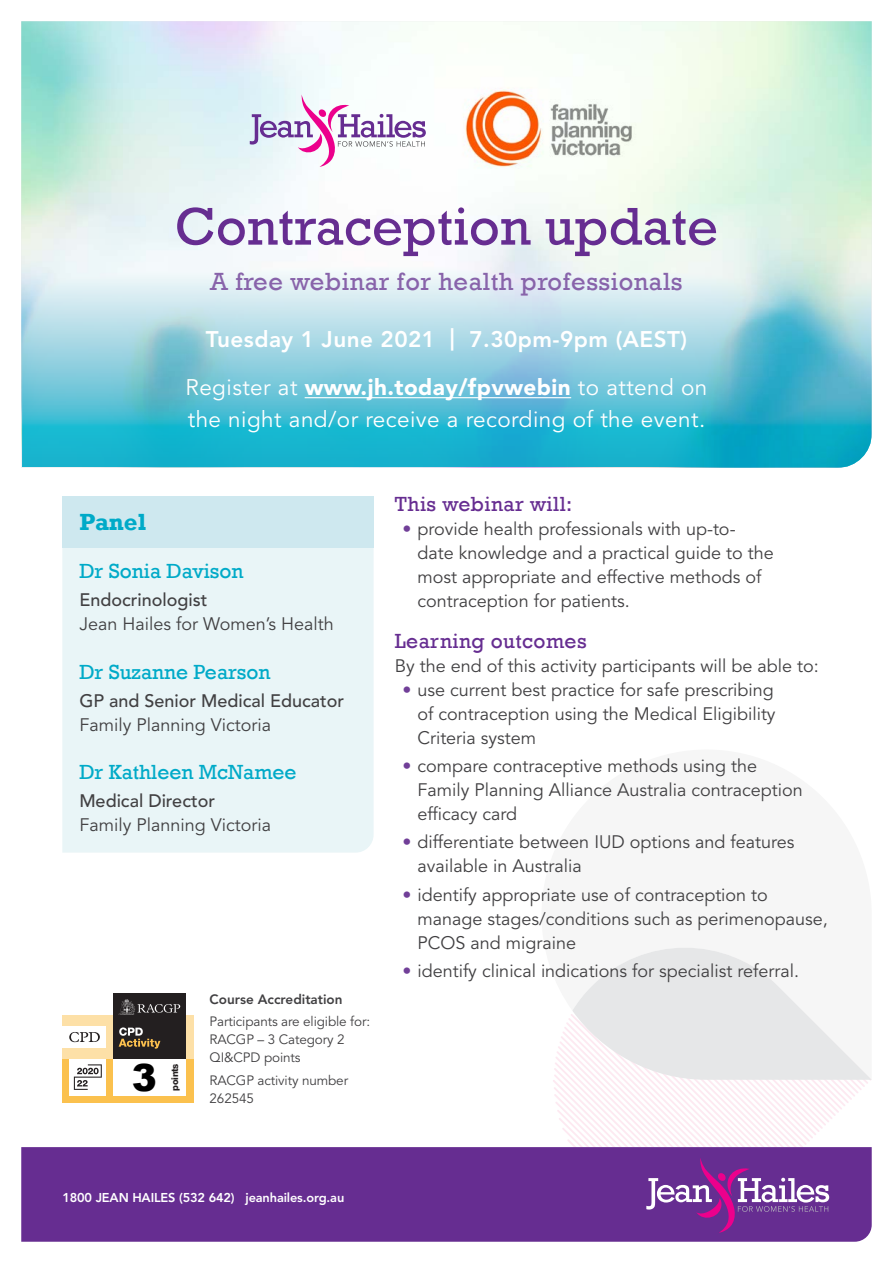
<style>
.page{position:relative;width:893px;height:1263px;background:#fff}
.page>*{position:absolute;margin:0;border:0;box-sizing:border-box;transform-origin:0 0}
.t1{font:54px "Rockwell";color:#662d91}
.t2{font:900 37.5px "Arial";color:#000}
.t3{font:25.5px "Rockwell";letter-spacing:.02em;color:#8863aa}
.t4{font:700 24px "Rockwell";color:#00aac8}
.t5{font:800 22.5px/48.4px "Avenir LT Std";letter-spacing:.02em;color:#fff;text-align:center}
.t6{font:22.5px "Avenir LT Std";letter-spacing:.02em;color:#fff}
.t7{font:21px "Rockwell";color:#00aac8}
.t8{font:21px "Rockwell";letter-spacing:.02em;color:#662d91}
.t9{font:18px/24px "Avenir LT Std";color:#414042}
.t10{font:500 18px "Avenir LT Std";color:#414042}
.t11{font:13.5px/18px "Avenir LT Std";letter-spacing:-.01em;color:#414042}
.t12{font:800 13.5px "Avenir LT Std";color:#414042}
.t13{font:800 12.75px "Avenir LT Std";letter-spacing:-.01em;color:#fff}
.t14{font:800 9.3px "Helvetica Neue LT Std";letter-spacing:-.035em;color:#231f20}
.s1{font-weight:400}
.s2{font-weight:900}
.s3{color:#713f98}
</style>
<div class="page">
<img style="left:21px;top:21px;width:851px;height:447px">
<svg style="left:22px;top:70px;width:850px;height:397px"></svg>
<svg style="left:553px;top:947px;width:319px;height:200px"></svg>
<div style="left:21px;top:1147px;width:851px;height:95px;background:#662d91"></div>
<svg style="left:646px;top:1157px;width:183px;height:76px;background:#7e429d"></svg>
<hr style="left:305px;top:397px;width:266px;height:1px;background:#fff">
<div style="left:62px;top:548px;width:312px;height:305px;background:#e9f5f7"></div>
<div style="left:62px;top:496px;width:312px;height:52px;background:#cee8ef"></div>
<div style="left:62px;top:1059px;width:131px;height:44px;background:#fbc14e"></div>
<div style="left:62px;top:1015px;width:131px;height:44px;background:#fde0a7"></div>
<div style="left:70px;top:1059px;width:36px;height:36px;background:#fff"></div>
<svg style="left:74px;top:1064px;width:28px;height:26px"></svg>
<div style="left:62px;top:1026px;width:44px;height:22px;background:#fff"></div>
<svg style="left:69px;top:1032px;width:31px;height:10px"></svg>
<div style="left:113px;top:1059px;width:73px;height:36px;background:#fff"></div>
<div style="left:113px;top:993px;width:73px;height:66px;background:#231f20"></div>
<svg style="left:118px;top:999px;width:62px;height:16px"></svg>
<svg style="left:119px;top:1027px;width:41px;height:21px"></svg>
<svg style="left:250px;top:94px;width:176px;height:73px"></svg>
<img style="left:451px;top:76px;width:195px;height:105px">
<h1 class="t1" style="left:175px;top:195px;width:545px">Contraception update</h1>
<h3 class="t3" style="left:210px;top:267px;width:474px">A free webinar for health professionals</h3>
<p class="t5" style="left:186px;top:315px;width:523px">Tuesday 1 June 2021 | 7.30pm-9pm (AEST)<br><span class="s1">Register at</span> <span class="s2">www.jh.today/fpvwebin</span> <span class="s1">to attend on</span></p>
<p class="t6" style="left:188px;top:406px;width:519px">the night and/or receive a recording of the event.</p>
<h3 class="t4" style="left:79px;top:507px;width:68px">Panel</h3>
<p class="t7" style="left:79px;top:559px;width:166px">Dr Sonia Davison</p>
<p class="t10" style="left:79px;top:590px;width:130px">Endocrinologist</p>
<p class="t9" style="left:79px;top:613px;width:256px">Jean Hailes for Women’s Health</p>
<p class="t7" style="left:79px;top:659px;width:193px">Dr Suzanne Pearson</p>
<p class="t10" style="left:79px;top:690px;width:266px">GP and Senior Medical Educator</p>
<p class="t9" style="left:79px;top:713px;width:193px">Family Planning Victoria</p>
<p class="t7" style="left:79px;top:760px;width:219px">Dr Kathleen McNamee</p>
<p class="t10" style="left:79px;top:791px;width:137px">Medical Director</p>
<p class="t9" style="left:79px;top:814px;width:193px">Family Planning Victoria</p>
<h2 class="t2" style="left:132px;top:1050px;width:27px">3</h2>
<p class="t14" style="left:169px;top:1090px;width:29px;rotate:-90deg">points</p>
<p class="t12" style="left:210px;top:991px;width:135px">Course Accreditation</p>
<p class="t11" style="left:210px;top:1013px;width:162px">Participants are eligible for:<br>RACGP – 3 Category 2<br>QI&amp;CPD points</p>
<p class="t11" style="left:210px;top:1071px;width:140px">RACGP activity number<br>262545</p>
<p class="t8" style="left:395px;top:492px;width:179px">This webinar will:</p>
<p class="t9" style="left:417px;top:517px;width:358px;text-indent:-15px"><span class="s3">•</span> provide health professionals with up-to&shy;date knowledge and a practical guide to the most appropriate and effective methods of contraception for patients.</p>
<p class="t8" style="left:395px;top:629px;width:193px">Learning outcomes</p>
<p class="t9" style="left:395px;top:654px;width:425px">By the end of this activity participants will be able to:</p>
<p class="t9" style="left:417px;top:678px;width:360px;text-align:justify;text-indent:-15px"><span class="s3">•</span> use current best practice for safe prescribing of contraception using the Medical Eligibility Criteria system</p>
<p class="t9" style="left:417px;top:754px;width:387px;text-indent:-15px"><span class="s3">•</span> compare contraceptive methods using the<br>Family Planning Alliance Australia contraception efficacy card</p>
<p class="t9" style="left:417px;top:831px;width:379px;text-indent:-15px"><span class="s3">•</span> differentiate between IUD options and features available in Australia</p>
<p class="t9" style="left:417px;top:883px;width:412px;text-indent:-15px"><span class="s3">•</span> identify appropriate use of contraception to manage stages/conditions such as perimenopause,<br>PCOS and migraine</p>
<p class="t9" style="left:402px;top:959px;width:398px"><span class="s3">•</span> identify clinical indications for specialist referral.</p>
<p class="t13" style="left:62px;top:1190px;width:283px">1800 JEAN HAILES (532 642) jeanhailes.org.au</p>
</div>
